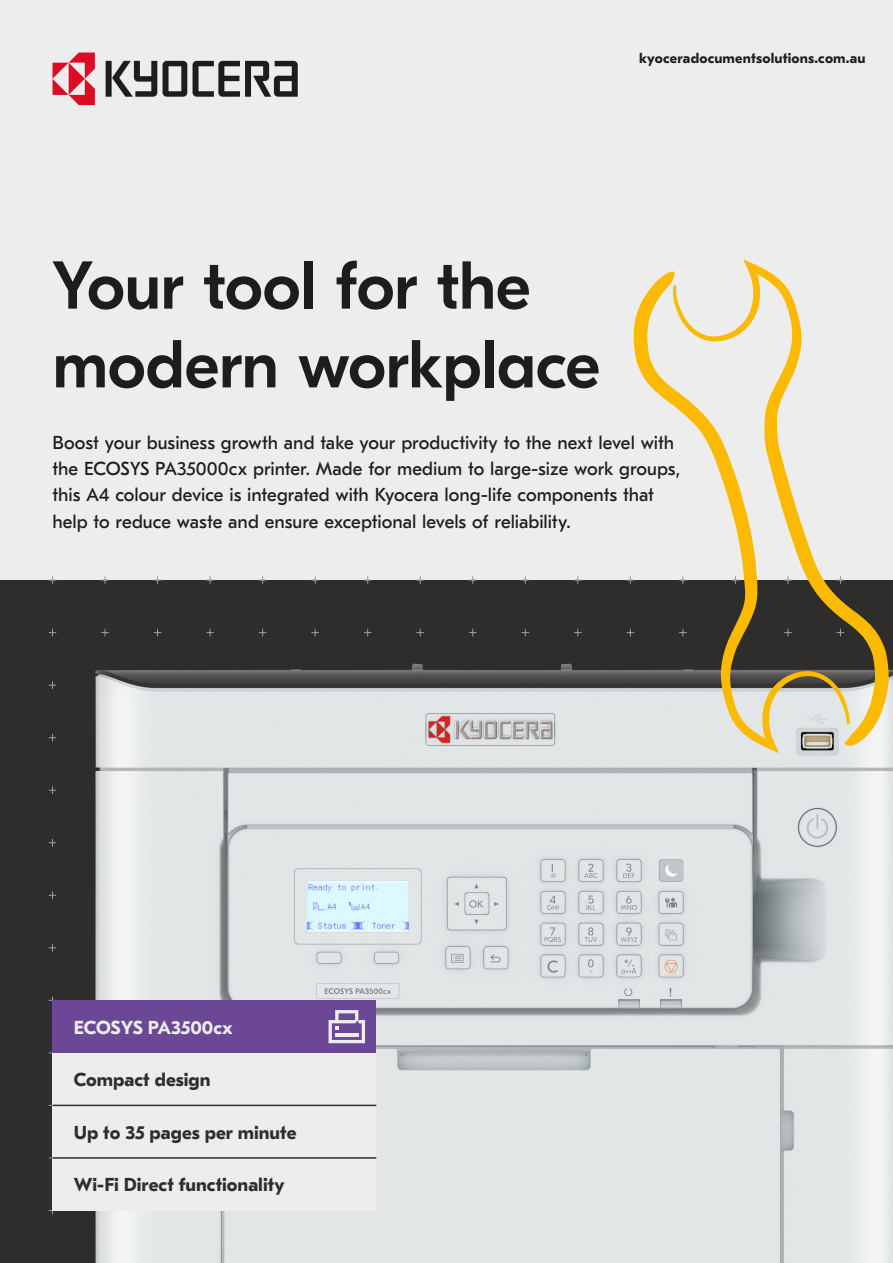
<style>
.page{position:relative;width:893px;height:1263px;background:#ededed}
.page>*{position:absolute;margin:0;border:0;box-sizing:border-box;transform-origin:0 0}
.Title_-_Large{font:500 67.5px/78.8px "GT Eesti Pro Display";letter-spacing:-.005em;color:#1d1d1b}
.Special_Paragraph{font:18.75px/26.2px "GT Eesti Pro Text";color:#1d1d1b}
.Signposting{font:700 18.75px "GT Eesti Pro Text";color:#2e2d2c}
.Signposting-2{font:700 18.75px "GT Eesti Pro Text";letter-spacing:-.005em;color:#ededed}
.t1{font:700 14.25px "GT Eesti Pro Text";letter-spacing:.01em;color:#1d1d1b}
</style>
<div class="page">
<svg style="left:193px;top:61px;width:105px;height:36px"></svg>
<svg style="left:163px;top:61px;width:24px;height:36px"></svg>
<svg style="left:106px;top:61px;width:51px;height:36px"></svg>
<svg style="left:53px;top:53px;width:42px;height:52px"></svg>
<svg style="left:48px;top:576px;width:585px;height:13px"></svg>
<img style="left:0;top:589px;width:893px;height:674px">
<div style="left:53px;top:1158px;width:323px;height:52px;background:#ededed"></div>
<div style="left:53px;top:1105px;width:323px;height:53px;background:#ededed"></div>
<div style="left:53px;top:1053px;width:323px;height:52px;background:#ededed"></div>
<div style="left:53px;top:1000px;width:323px;height:53px;background:#6c4796"></div>
<hr style="left:53px;top:1105px;width:323px;height:1px;background:#2e2d2c">
<hr style="left:53px;top:1157px;width:323px;height:2px;background:#2e2d2c">
<svg style="left:329px;top:1010px;width:36px;height:33px"></svg>
<svg style="left:633px;top:271px;width:217px;height:482px"></svg>
<svg style="left:673px;top:259px;width:216px;height:487px"></svg>
<p class="t1" style="left:639px;top:50px;width:228px">kyoceradocumentsolutions.com.au</p>
<p class="Title_-_Large" style="left:53px;top:248px;width:549px">Your tool for the modern workplace</p>
<p class="Special_Paragraph" style="left:53px;top:429px;width:629px">Boost your business growth and take your productivity to the next level with the ECOSYS PA35000cx printer. Made for medium to large-size work groups, this A4 colour device is integrated with Kyocera long-life components that help to reduce waste and ensure exceptional levels of reliability.</p>
<p class="Signposting-2" style="left:74px;top:1017px;width:161px">ECOSYS PA3500cx</p>
<p class="Signposting" style="left:74px;top:1069px;width:138px">Compact design</p>
<p class="Signposting" style="left:74px;top:1122px;width:224px">Up to 35 pages per minute</p>
<p class="Signposting" style="left:74px;top:1174px;width:212px">Wi-Fi Direct functionality</p>
</div>
